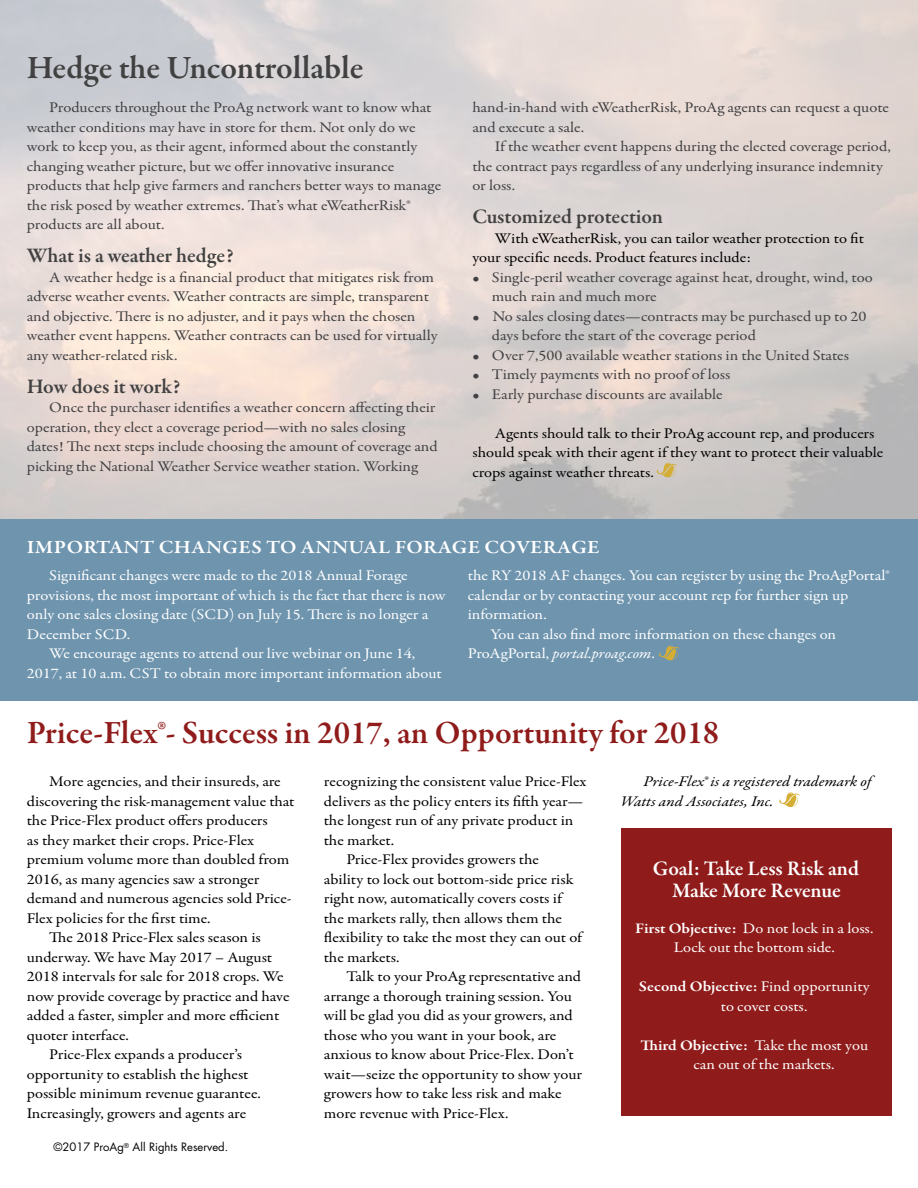
<style>
.page{position:relative;width:918px;height:1188px;background:#fff}
.page>*{position:absolute;margin:0;border:0;box-sizing:border-box;transform-origin:0 0}
.t1{font:600 33px "Garamond Premr Pro";color:#8f1c1b}
.t2{font:600 33px "Garamond Premr Pro";letter-spacing:-.005em;color:#414141}
.t3{font:600 21px "Garamond Premr Pro";letter-spacing:-.005em;color:#414141}
.t4{font:600 21px/22.4px "Garamond Premr Pro";letter-spacing:-.015em;color:#fff;text-align:center}
.t5{font:600 18.9px "Garamond Premr Pro";letter-spacing:.015em;color:#fff;scale:1.11 1}
.t6{font:14.85px/19.5px "Garamond Premr Pro";color:#000;scale:1.11 1}
.t7{font:14.85px/19.5px "Garamond Premr Pro";letter-spacing:-.005em;color:#414042;scale:1.11 1}
.t8{font:14.85px/19.5px "Garamond Premr Pro";letter-spacing:-.005em;color:#fff;scale:1.11 1}
.t9{font:italic 14.85px/19.5px "Garamond Premr Pro";letter-spacing:-.005em;color:#000;scale:1.11 1}
.t10{font:italic 14.85px "Garamond Premr Pro";letter-spacing:-.005em;color:#fff;scale:1.11 1}
.t11{font:11.25px "Futura";color:#000}
.s1{font-style:normal}
.s2{font-weight:600}
</style>
<div class="page">
<svg style="left:0;top:0;width:918px;height:519px;background:#ddd4d1"></svg>
<svg style="left:779px;top:792px;width:21px;height:15px"></svg>
<div style="left:621px;top:828px;width:270px;height:288px;background:#8f1c1b"></div>
<hr style="left:917px;top:757px;width:1px;height:431px;background:#ecece0">
<svg style="left:656px;top:462px;width:21px;height:16px"></svg>
<div style="left:0;top:519px;width:918px;height:182px;background:#6e94ae"></div>
<svg style="left:659px;top:645px;width:21px;height:16px"></svg>
<h1 class="t2" style="left:27px;top:48px;width:338px">Hedge the Uncontrollable</h1>
<p class="t7" style="left:27px;top:98px;width:375px;text-indent:23px">Producers throughout the ProAg network want to know what weather conditions may have in store for them. Not only do we work to keep you, as their agent, informed about the constantly changing weather picture, but we offer innovative insurance products that help give farmers and ranchers better ways to manage the risk posed by weather extremes. That’s what eWeatherRisk® products are all about.</p>
<h2 class="t3" style="left:27px;top:243px;width:208px">What is a weather hedge?</h2>
<p class="t7" style="left:27px;top:268px;width:372px;text-indent:23px">A weather hedge is a financial product that mitigates risk from adverse weather events. Weather contracts are simple, transparent and objective. There is no adjuster, and it pays when the chosen weather event happens. Weather contracts can be used for virtually any weather-related risk.</p>
<h2 class="t3" style="left:27px;top:373px;width:155px">How does it work?</h2>
<p class="t7" style="left:27px;top:398px;width:372px;text-indent:23px">Once the purchaser identifies a weather concern affecting their operation, they elect a coverage period—with no sales closing dates! The next steps include choosing the amount of coverage and picking the National Weather Service weather station. Working</p>
<p class="t7" style="left:472px;top:98px;width:377px">hand-in-hand with eWeatherRisk, ProAg agents can request a quote and execute a sale.</p>
<p class="t7" style="left:472px;top:137px;width:378px;text-indent:23px">If the weather event happens during the elected coverage period, the contract pays regardless of any underlying insurance indemnity or loss.</p>
<h2 class="t3" style="left:472px;top:204px;width:192px">Customized protection</h2>
<p class="t6" style="left:472px;top:229px;width:354px;text-indent:23px">With eWeatherRisk, you can tailor weather protection to fit your specific needs. Product features include:</p>
<p class="t7" style="left:492px;top:268px;width:345px;text-indent:-20px">• Single-peril weather coverage against heat, drought, wind, too much rain and much more</p>
<p class="t7" style="left:492px;top:307px;width:339px;text-indent:-20px">• No sales closing dates—contracts may be purchased up to 20 days before the start of the coverage period</p>
<p class="t7" style="left:472px;top:346px;width:341px">• Over 7,500 available weather stations in the United States</p>
<p class="t7" style="left:472px;top:365px;width:234px">• Timely payments with no proof of loss</p>
<p class="t7" style="left:472px;top:385px;width:227px">• Early purchase discounts are available</p>
<p class="t6" style="left:472px;top:424px;width:372px;text-indent:23px">Agents should talk to their ProAg account rep, and producers should speak with their agent if they want to protect their valuable crops against weather threats.</p>
<p class="t5" style="left:27px;top:536px;width:517px">IMPORTANT CHANGES TO ANNUAL FORAGE COVERAGE</p>
<p class="t8" style="left:49px;top:566px;width:324px">Significant changes were made to the 2018 Annual Forage</p>
<p class="t8" style="left:27px;top:586px;width:379px">provisions, the most important of which is the fact that there is now</p>
<p class="t8" style="left:27px;top:605px;width:363px">only one sales closing date (SCD) on July 15. There is no longer a</p>
<p class="t8" style="left:27px;top:625px;width:95px">December SCD.</p>
<p class="t8" style="left:49px;top:644px;width:331px">We encourage agents to attend our live webinar on June 14,</p>
<p class="t8" style="left:27px;top:664px;width:375px">2017, at 10 a.m. CST to obtain more important information about</p>
<p class="t8" style="left:468px;top:566px;width:381px">the RY 2018 AF changes. You can register by using the ProAgPortal®</p>
<p class="t8" style="left:468px;top:586px;width:344px">calendar or by contacting your account rep for further sign up</p>
<p class="t8" style="left:468px;top:605px;width:73px">information.</p>
<p class="t8" style="left:490px;top:625px;width:313px">You can also find more information on these changes on</p>
<p class="t10" style="left:468px;top:644px;width:170px"><span class="s1">ProAgPortal,</span> portal.proag.com<span class="s1">.</span></p>
<h1 class="t1" style="left:27px;top:712px;width:694px">Price-Flex®- Success in 2017, an Opportunity for 2018</h1>
<p class="t6" style="left:49px;top:772px;width:210px">More agencies, and their insureds, are</p>
<p class="t6" style="left:27px;top:792px;width:243px">discovering the risk-management value that</p>
<p class="t6" style="left:27px;top:811px;width:219px">the Price-Flex product offers producers</p>
<p class="t6" style="left:27px;top:831px;width:206px">as they market their crops. Price-Flex</p>
<p class="t6" style="left:27px;top:850px;width:238px">premium volume more than doubled from</p>
<p class="t6" style="left:27px;top:870px;width:211px">2016, as many agencies saw a stronger</p>
<p class="t6" style="left:27px;top:889px;width:240px">demand and numerous agencies sold Price-</p>
<p class="t6" style="left:27px;top:909px;width:167px">Flex policies for the first time.</p>
<p class="t6" style="left:49px;top:928px;width:192px">The 2018 Price-Flex sales season is</p>
<p class="t6" style="left:27px;top:948px;width:223px">underway. We have May 2017 – August</p>
<p class="t6" style="left:27px;top:967px;width:233px">2018 intervals for sale for 2018 crops. We</p>
<p class="t6" style="left:27px;top:987px;width:238px">now provide coverage by practice and have</p>
<p class="t6" style="left:27px;top:1006px;width:229px">added a faster, simpler and more efficient</p>
<p class="t6" style="left:27px;top:1026px;width:93px">quoter interface.</p>
<p class="t6" style="left:49px;top:1045px;width:175px">Price-Flex expands a producer’s</p>
<p class="t6" style="left:27px;top:1065px;width:201px">opportunity to establish the highest</p>
<p class="t6" style="left:27px;top:1084px;width:213px">possible minimum revenue guarantee.</p>
<p class="t6" style="left:27px;top:1104px;width:199px">Increasingly, growers and agents are</p>
<p class="t11" style="left:54px;top:1140px;width:176px">©2017 ProAg<sup>®</sup> All Rights Reserved.</p>
<p class="t6" style="left:324px;top:772px;width:238px">recognizing the consistent value Price-Flex</p>
<p class="t6" style="left:324px;top:792px;width:235px">delivers as the policy enters its fifth year—</p>
<p class="t6" style="left:324px;top:811px;width:226px">the longest run of any private product in</p>
<p class="t6" style="left:324px;top:831px;width:65px">the market.</p>
<p class="t6" style="left:346px;top:850px;width:175px">Price-Flex provides growers the</p>
<p class="t6" style="left:324px;top:870px;width:226px">ability to lock out bottom-side price risk</p>
<p class="t6" style="left:324px;top:889px;width:216px">right now, automatically covers costs if</p>
<p class="t6" style="left:324px;top:909px;width:216px">the markets rally, then allows them the</p>
<p class="t6" style="left:324px;top:928px;width:234px">flexibility to take the most they can out of</p>
<p class="t6" style="left:324px;top:948px;width:70px">the markets.</p>
<p class="t6" style="left:346px;top:967px;width:213px">Talk to your ProAg representative and</p>
<p class="t6" style="left:324px;top:987px;width:225px">arrange a thorough training session. You</p>
<p class="t6" style="left:324px;top:1006px;width:226px">will be glad you did as your growers, and</p>
<p class="t6" style="left:324px;top:1026px;width:211px">those who you want in your book, are</p>
<p class="t6" style="left:324px;top:1045px;width:227px">anxious to know about Price-Flex. Don’t</p>
<p class="t6" style="left:324px;top:1065px;width:234px">wait—seize the opportunity to show your</p>
<p class="t6" style="left:324px;top:1084px;width:216px">growers how to take less risk and make</p>
<p class="t6" style="left:324px;top:1104px;width:168px">more revenue with Price-Flex.</p>
<p class="t9" style="left:621px;top:773px;width:227px;text-indent:23px">Price-Flex® is a registered trademark of<br>Watts and Associates, Inc.</p>
<h2 class="t4" style="left:653px;top:858px;width:208px">Goal: Take Less Risk and<br>Make More Revenue</h2>
<p class="t8" style="left:635px;top:919px;width:216px;text-align:center"><span class="s2">First Objective:</span> Do not lock in a loss.<br>Lock out the bottom side.</p>
<p class="t8" style="left:721px;top:977px;width:136px;text-indent:-82px"><span class="s2">Second Objective:</span> Find opportunity to cover costs.</p>
<p class="t8" style="left:694px;top:1036px;width:159px;text-indent:-53px"><span class="s2">Third Objective:</span> Take the most you can out of the markets.</p>
</div>
